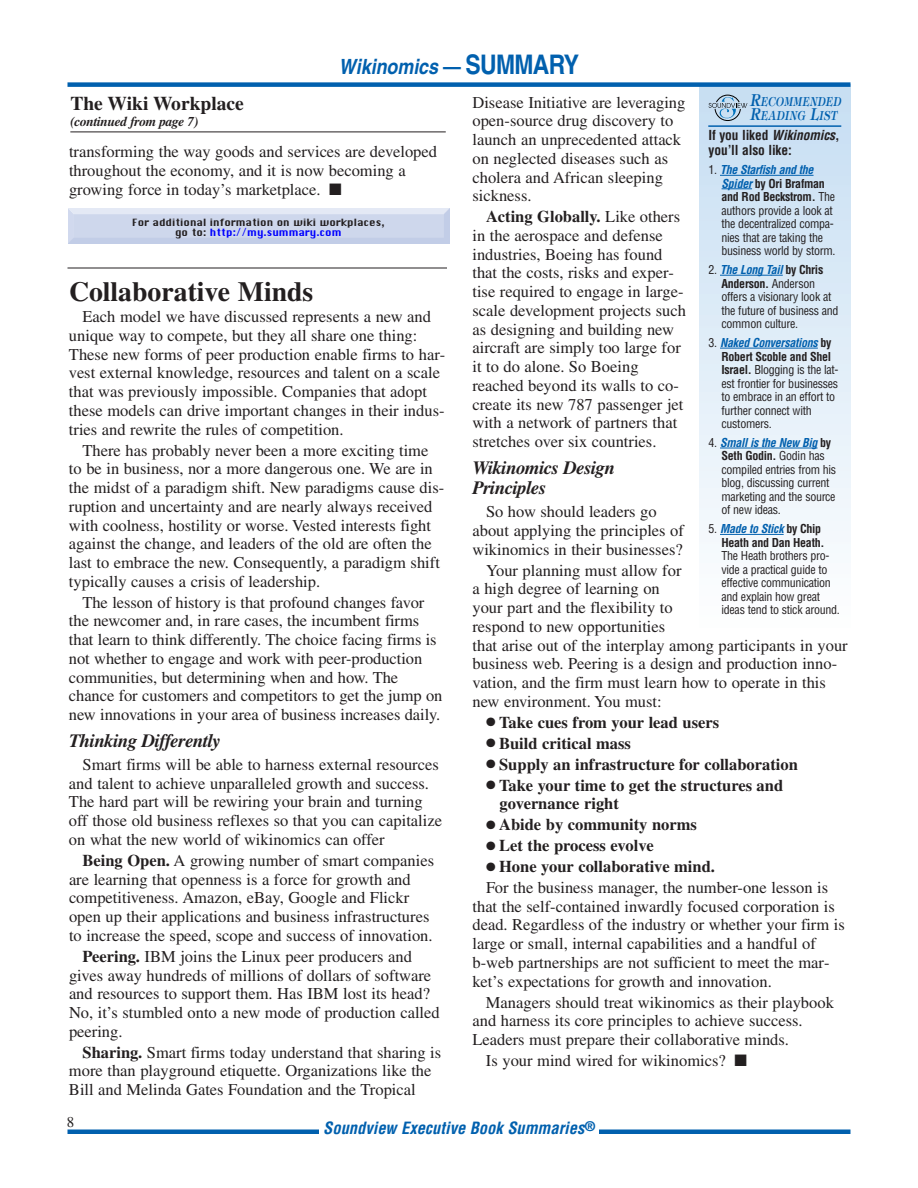
<style>
.page{position:relative;width:918px;height:1188px;background:#fff}
.page>*{position:absolute;margin:0;border:0;box-sizing:border-box;transform-origin:0 0}
.t1{font:700 27.75px "Times";color:#231f20}
.t2{font:italic 700 21px "Helvetica";color:#0160ae;scale:.85 1}
.t3{font:700 19.5px "Times";color:#231f20}
.t4{font:italic 700 18.75px/20.2px "Times";letter-spacing:-.025em;color:#231f20}
.t5{font:16.5px/18.8px "Times";color:#231f20}
.t6{font:700 16.5px/18.8px "Times";color:#231f20}
.t7{font:italic 700 condensed 16.5px "Helvetica";color:#0160ae}
.t8{font:15px "Times";color:#231f20}
.t9{font:700 condensed 13.5px/15px "Helvetica";letter-spacing:-.01em;color:#231f20}
.t10{font:italic 700 13.5px "Times";letter-spacing:-.025em;color:#231f20}
.t11{font:italic 600 12.3px/13.5px "Tiffany";color:#0160ae;scale:.8 1}
.t12{font:condensed 12px/13.5px "Helvetica";letter-spacing:-.025em;color:#231f20}
.t13{font:700 condensed 12px/13.5px "Helvetica";letter-spacing:-.025em;color:#231f20;text-align:right}
.t14{font:9.75px/9.8px "Chicago";color:#231f20;text-align:center}
.s1{font-style:normal}
.s2{font-style:normal;font-size:27px}
.s3{color:#00f}
.s4{font-weight:700}
.s5{font-size:16.5px}
.s6{font-style:italic}
.s7{font-weight:700;font-style:italic;color:#0160ae}
.s8{font-weight:400}
.s9{font-style:italic;color:#0160ae}
</style>
<div class="page">
<div style="left:68px;top:1129px;width:782px;height:5px;background:#0160ae"></div>
<div style="left:700px;top:85px;width:150px;height:543px;background:linear-gradient(to bottom,#c5ddf2,#fcfdfe)"></div>
<hr style="left:720px;top:175px;width:39px;height:1px;background:#0160ae">
<hr style="left:759px;top:175px;width:55px;height:1px;background:#0160ae">
<hr style="left:722px;top:188px;width:30px;height:1px;background:#0160ae">
<hr style="left:720px;top:275px;width:52px;height:1px;background:#0160ae">
<svg style="left:771px;top:275px;width:12px;height:1px"></svg>
<hr style="left:720px;top:348px;width:98px;height:1px;background:#0160ae">
<hr style="left:720px;top:448px;width:98px;height:1px;background:#0160ae">
<hr style="left:720px;top:534px;width:64px;height:1px;background:#0160ae">
<hr style="left:708px;top:125px;width:133px;height:2px;background:#0160ae">
<svg style="left:709px;top:95px;width:38px;height:26px"></svg>
<div style="left:319px;top:1117px;width:280px;height:25px;background:#fff"></div>
<div style="left:68px;top:82px;width:782px;height:5px;background:#0160ae"></div>
<hr style="left:70px;top:132px;width:376px;height:1px;background:#231f20">
<hr style="left:68px;top:268px;width:379px;height:1px;background:#231f20">
<p class="t2" style="left:339px;top:59px;width:284px">Wikinomics <span class="s1">—</span> <span class="s2">SUMMARY</span></p>
<p class="t3" style="left:70px;top:96px;width:175px">The Wiki Workplace</p>
<p class="t10" style="left:70px;top:117px;width:130px">(continued from page 7)</p>
<p class="t5" style="left:69px;top:144px;width:370px">transforming the way goods and services are developed throughout the economy, and it is now becoming a growing force in today’s marketplace. ■</p>
<p class="t14" style="left:132px;top:218px;width:254px">For additional information on wiki workplaces, go to: <span class="s3">http://my.summary.com</span></p>
<h1 class="t1" style="left:69px;top:282px;width:246px">Collaborative Minds</h1>
<p class="t5" style="left:69px;top:309px;width:378px;text-indent:14px">Each model we have discussed represents a new and unique way to compete, but they all share one thing:<br>These new forms of peer production enable firms to har&shy;vest external knowledge, resources and talent on a scale that was previously impossible. Companies that adopt these models can drive important changes in their indus&shy;tries and rewrite the rules of competition.</p>
<p class="t5" style="left:69px;top:442px;width:377px;text-indent:14px">There has probably never been a more exciting time to be in business, nor a more dangerous one. We are in the midst of a paradigm shift. New paradigms cause dis&shy;ruption and uncertainty and are nearly always received with coolness, hostility or worse. Vested interests fight against the change, and leaders of the old are often the last to embrace the new. Consequently, a paradigm shift typically causes a crisis of leadership.</p>
<p class="t5" style="left:69px;top:594px;width:375px;text-indent:14px">The lesson of history is that profound changes favor the newcomer and, in rare cases, the incumbent firms that learn to think differently. The choice facing firms is not whether to engage and work with peer-production communities, but determining when and how. The chance for customers and competitors to get the jump on new innovations in your area of business increases daily.</p>
<p class="t4" style="left:69px;top:732px;width:153px">Thinking Differently</p>
<p class="t5" style="left:69px;top:757px;width:375px;text-indent:14px">Smart firms will be able to harness external resources and talent to achieve unparalleled growth and success.<br>The hard part will be rewiring your brain and turning off those old business reflexes so that you can capitalize on what the new world of wikinomics can offer</p>
<p class="t5" style="left:69px;top:853px;width:367px;text-indent:13px"><span class="s4">Being Open.</span> A growing number of smart companies are learning that openness is a force for growth and competitiveness. Amazon, eBay, Google and Flickr open up their applications and business infrastructures to increase the speed, scope and success of innovation.</p>
<p class="t5" style="left:69px;top:948px;width:372px;text-indent:13px"><span class="s4">Peering.</span> IBM joins the Linux peer producers and gives away hundreds of millions of dollars of software and resources to support them. Has IBM lost its head?<br>No, it’s stumbled onto a new mode of production called peering.</p>
<p class="t5" style="left:69px;top:1044px;width:374px;text-indent:14px"><span class="s4">Sharing.</span> Smart firms today understand that sharing is more than playground etiquette. Organizations like the<br>Bill and Melinda Gates Foundation and the Tropical</p>
<p class="t11" style="left:750px;top:96px;width:116px"><span class="s5">R</span>ECOMMENDED<br><span class="s5">R</span>EADING <span class="s5">L</span>IST</p>
<p class="t9" style="left:709px;top:129px;width:132px">If you liked <span class="s6">Wikinomics</span>, you’ll also like:</p>
<p class="t12" style="left:722px;top:164px;width:115px;text-indent:-13px">1. <span class="s7">The Starfish and the<br>Spider</span> <span class="s4">by Ori Brafman and Rod Beckstrom.</span> The authors provide a look at the decentralized compa&shy;nies that are taking the business world by storm.</p>
<p class="t12" style="left:722px;top:264px;width:118px;text-indent:-13px">2. <span class="s7">The Long Tail</span> <span class="s4">by Chris<br>Anderson.</span> Anderson offers a visionary look at the future of business and common culture.</p>
<p class="t12" style="left:722px;top:337px;width:119px;text-indent:-13px">3. <span class="s7">Naked Conversations</span> <span class="s4">by<br>Robert Scoble and Shel<br>Israel.</span> Blogging is the lat&shy;est frontier for businesses to embrace in an effort to further connect with customers.</p>
<p class="t12" style="left:722px;top:437px;width:116px;text-indent:-13px">4. <span class="s7">Small is the New Big</span> <span class="s4">by<br>Seth Godin.</span> Godin has compiled entries from his blog, discussing current marketing and the source of new ideas.</p>
<p class="t13" style="left:709px;top:523px;width:117px"><span class="s8">5.</span> <span class="s9">Made to Stick</span> by Chip<br>Heath and Dan Heath.</p>
<p class="t12" style="left:722px;top:550px;width:120px">The Heath brothers pro&shy;vide a practical guide to effective communication and explain how great ideas tend to stick around.</p>
<p class="t5" style="left:472px;top:94px;width:214px">Disease Initiative are leveraging open-source drug discovery to launch an unprecedented attack on neglected diseases such as cholera and African sleeping sickness.</p>
<p class="t5" style="left:472px;top:209px;width:215px;text-indent:14px"><span class="s4">Acting Globally.</span> Like others in the aerospace and defense industries, Boeing has found that the costs, risks and exper&shy;tise required to engage in large&shy;scale development projects such as designing and building new aircraft are simply too large for it to do alone. So Boeing reached beyond its walls to co&shy;create its new 787 passenger jet with a network of partners that stretches over six countries.</p>
<p class="t4" style="left:472px;top:459px;width:144px">Wikinomics Design<br>Principles</p>
<p class="t5" style="left:472px;top:504px;width:213px;text-indent:14px">So how should leaders go about applying the principles of wikinomics in their businesses?</p>
<p class="t5" style="left:473px;top:562px;width:377px;text-indent:13px">Your planning must allow for<br>a high degree of learning on<br>your part and the flexibility to<br>respond to new opportunities<br>that arise out of the interplay among participants in your business web. Peering is a design and production inno&shy;vation, and the firm must learn how to operate in this new environment. You must:</p>
<p class="t6" style="left:486px;top:714px;width:235px">● Take cues from your lead users</p>
<p class="t6" style="left:486px;top:735px;width:147px">● Build critical mass</p>
<p class="t6" style="left:486px;top:756px;width:313px">● Supply an infrastructure for collaboration</p>
<p class="t6" style="left:499px;top:777px;width:285px;text-indent:-13px">● Take your time to get the structures and governance right</p>
<p class="t6" style="left:486px;top:817px;width:212px">● Abide by community norms</p>
<p class="t6" style="left:486px;top:838px;width:169px">● Let the process evolve</p>
<p class="t5" style="left:486px;top:858px;width:344px;line-height:20.9px">● <span class="s4">Hone your collaborative mind.<br></span>For the business manager, the number-one lesson is</p>
<p class="t5" style="left:472px;top:898px;width:374px">that the self-contained inwardly focused corporation is dead. Regardless of the industry or whether your firm is large or small, internal capabilities and a handful of b-web partnerships are not sufficient to meet the mar&shy;ket’s expectations for growth and innovation.</p>
<p class="t5" style="left:472px;top:994px;width:363px;text-indent:14px">Managers should treat wikinomics as their playbook and harness its core principles to achieve success.<br>Leaders must prepare their collaborative minds.</p>
<p class="t5" style="left:486px;top:1053px;width:262px">Is your mind wired for wikinomics? ■</p>
<p class="t8" style="left:67px;top:1117px;width:9px">8</p>
<p class="t7" style="left:323px;top:1122px;width:273px">Soundview Executive Book Summaries<sup>®</sup></p>
</div>
